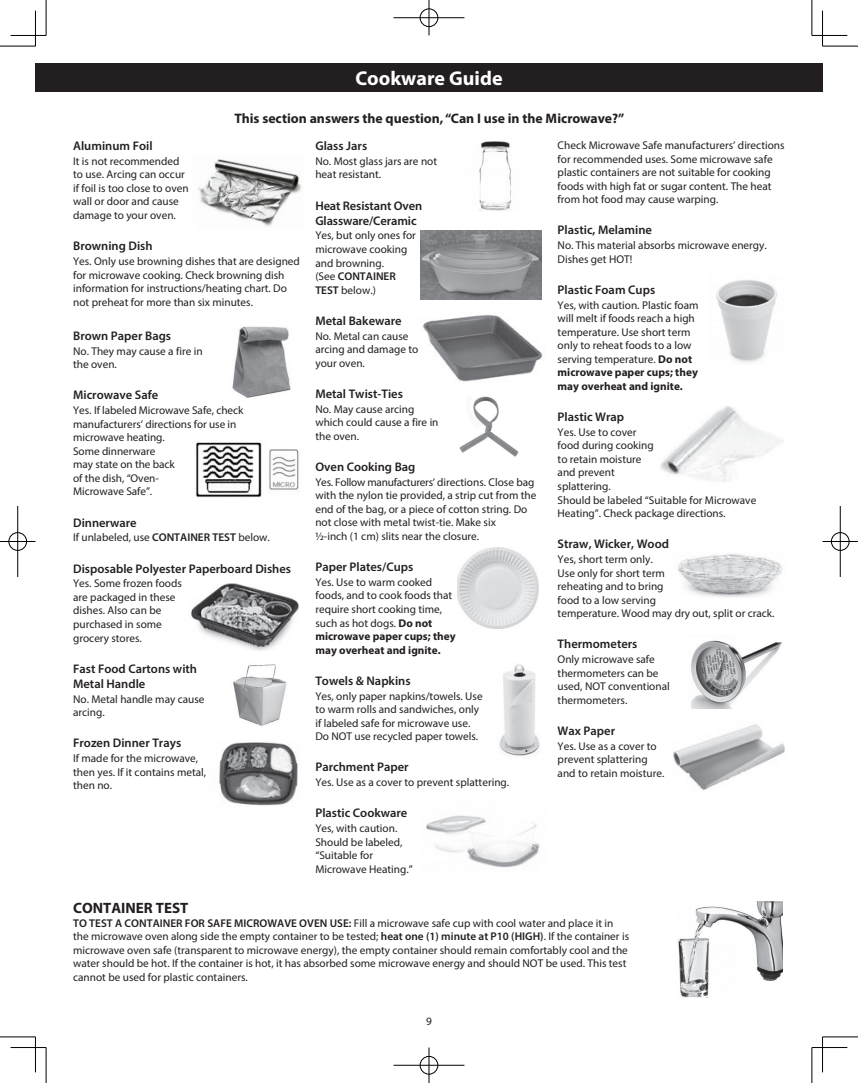
<style>
.page{position:relative;width:858px;height:1083px;background:#fff}
.page>*{position:absolute;margin:0;border:0;box-sizing:border-box;transform-origin:0 0}
.t1{font:700 20px "Myriad Pro";color:#fff}
.t2{font:700 15px "Myriad Pro";color:#231f20}
.t3{font:700 13.75px "Myriad Pro";color:#231f20}
.t4{font:600 12.5px/15px "Myriad Pro";color:#231f20}
.t5{font:11.25px/13.5px "Myriad Pro";color:#231f20}
.s1{font-weight:600}
.s2{font-weight:700}
</style>
<div class="page">
<div style="left:35px;top:63px;width:787px;height:28px;background:#231f20"></div>
<img style="left:198px;top:159px;width:104px;height:68px">
<img style="left:232px;top:326px;width:59px;height:72px">
<img style="left:499px;top:664px;width:41px;height:92px">
<img style="left:479px;top:141px;width:33px;height:70px">
<img style="left:233px;top:664px;width:54px;height:62px">
<img style="left:195px;top:442px;width:104px;height:56px">
<img style="left:191px;top:583px;width:108px;height:67px">
<img style="left:219px;top:742px;width:79px;height:64px">
<img style="left:420px;top:230px;width:121px;height:69px">
<img style="left:426px;top:815px;width:114px;height:53px">
<img style="left:660px;top:406px;width:123px;height:76px">
<img style="left:691px;top:640px;width:91px;height:68px">
<img style="left:673px;top:724px;width:112px;height:67px">
<img style="left:678px;top:554px;width:105px;height:43px">
<img style="left:423px;top:314px;width:120px;height:68px">
<img style="left:457px;top:547px;width:80px;height:81px">
<img style="left:678px;top:901px;width:104px;height:97px">
<img style="left:459px;top:396px;width:60px;height:61px">
<img style="left:716px;top:280px;width:61px;height:83px">
<hr style="left:0;top:46px;width:35px;height:1px;background:#000">
<hr style="left:822px;top:46px;width:35px;height:1px;background:#000">
<hr style="left:0;top:1036px;width:35px;height:1px;background:#000">
<hr style="left:822px;top:1036px;width:35px;height:1px;background:#000">
<hr style="left:46px;top:0;width:1px;height:35px;background:#000">
<hr style="left:46px;top:1047px;width:1px;height:35px;background:#000">
<hr style="left:811px;top:0;width:1px;height:35px;background:#000">
<hr style="left:811px;top:1047px;width:1px;height:35px;background:#000">
<hr style="left:11px;top:35px;width:35px;height:1px;background:#000">
<hr style="left:811px;top:35px;width:35px;height:1px;background:#000">
<hr style="left:11px;top:1046px;width:35px;height:1px;background:#000">
<hr style="left:811px;top:1046px;width:35px;height:1px;background:#000">
<hr style="left:35px;top:11px;width:1px;height:35px;background:#000">
<hr style="left:35px;top:1036px;width:1px;height:35px;background:#000">
<hr style="left:821px;top:11px;width:1px;height:35px;background:#000">
<hr style="left:821px;top:1036px;width:1px;height:35px;background:#000">
<div style="left:419px;top:8px;width:19px;height:19px;border:2px solid #fff;border-radius:50%"></div>
<hr style="left:393px;top:17px;width:71px;height:2px;background:#fff">
<div style="left:420px;top:9px;width:18px;height:18px;border:1px solid #000;border-radius:50%"></div>
<hr style="left:393px;top:18px;width:71px;height:1px;background:#000">
<hr style="left:428px;top:0;width:1px;height:35px;background:#000">
<div style="left:419px;top:1055px;width:19px;height:19px;border:2px solid #fff;border-radius:50%"></div>
<div style="left:420px;top:1055px;width:18px;height:18px;border:1px solid #000;border-radius:50%"></div>
<hr style="left:393px;top:1064px;width:71px;height:1px;background:#000">
<hr style="left:428px;top:1047px;width:1px;height:35px;background:#000">
<div style="left:8px;top:531px;width:19px;height:20px;border:2px solid #fff;border-radius:50%"></div>
<hr style="left:0;top:540px;width:35px;height:2px;background:#fff">
<hr style="left:17px;top:506px;width:2px;height:70px;background:#fff">
<div style="left:9px;top:532px;width:18px;height:18px;border:1px solid #000;border-radius:50%"></div>
<hr style="left:0;top:541px;width:35px;height:1px;background:#000">
<hr style="left:18px;top:506px;width:1px;height:70px;background:#000">
<div style="left:830px;top:531px;width:19px;height:20px;border:2px solid #fff;border-radius:50%"></div>
<hr style="left:822px;top:540px;width:35px;height:2px;background:#fff">
<div style="left:830px;top:532px;width:18px;height:18px;border:1px solid #000;border-radius:50%"></div>
<hr style="left:822px;top:541px;width:35px;height:1px;background:#000">
<hr style="left:839px;top:506px;width:1px;height:70px;background:#000">
<h1 class="t1" style="left:355px;top:65px;width:149px">Cookware Guide</h1>
<p class="t3" style="left:234px;top:110px;width:391px">This section answers the question, “Can I use in the Microwave?”</p>
<p class="t4" style="left:73px;top:138px;width:81px">Aluminum Foil</p>
<p class="t5" style="left:73px;top:154px;width:117px">It is not recommended to use. Arcing can occur if foil is too close to oven wall or door and cause damage to your oven.</p>
<p class="t4" style="left:73px;top:238px;width:81px">Browning Dish</p>
<p class="t5" style="left:73px;top:254px;width:228px">Yes. Only use browning dishes that are designed for microwave cooking. Check browning dish information for instructions/heating chart. Do not preheat for more than six minutes.</p>
<p class="t4" style="left:73px;top:327px;width:99px">Brown Paper Bags</p>
<p class="t5" style="left:73px;top:344px;width:131px">No. They may cause a fire in the oven.</p>
<p class="t4" style="left:73px;top:387px;width:87px">Microwave Safe</p>
<p class="t5" style="left:73px;top:403px;width:172px">Yes. If labeled Microwave Safe, check manufacturers’ directions for use in microwave heating.<br>Some dinnerware<br>may state on the back<br>of the dish, “Oven-<br>Microwave Safe”.</p>
<p class="t4" style="left:73px;top:514px;width:65px">Dinnerware</p>
<p class="t5" style="left:73px;top:530px;width:198px">If unlabeled, use <span class="s1">CONTAINER TEST</span> below.</p>
<p class="t4" style="left:73px;top:560px;width:219px">Disposable Polyester Paperboard Dishes</p>
<p class="t5" style="left:73px;top:576px;width:110px">Yes. Some frozen foods are packaged in these dishes. Also can be purchased in some grocery stores.</p>
<p class="t4" style="left:73px;top:660px;width:125px">Fast Food Cartons with<br>Metal Handle</p>
<p class="t5" style="left:73px;top:691px;width:133px">No. Metal handle may cause arcing.</p>
<p class="t4" style="left:73px;top:735px;width:110px">Frozen Dinner Trays</p>
<p class="t5" style="left:73px;top:751px;width:134px">If made for the microwave, then yes. If it contains metal, then no.</p>
<p class="t4" style="left:315px;top:138px;width:53px">Glass Jars</p>
<p class="t5" style="left:315px;top:154px;width:123px">No. Most glass jars are not heat resistant.</p>
<p class="t4" style="left:315px;top:197px;width:108px">Heat Resistant Oven<br>Glassware/Ceramic</p>
<p class="t5" style="left:315px;top:229px;width:102px">Yes, but only ones for microwave cooking and browning.<br>(See <span class="s1">CONTAINER<br>TEST</span> below.)</p>
<p class="t4" style="left:315px;top:312px;width:88px">Metal Bakeware</p>
<p class="t5" style="left:315px;top:329px;width:104px">No. Metal can cause arcing and damage to your oven.</p>
<p class="t4" style="left:315px;top:386px;width:89px">Metal Twist-Ties</p>
<p class="t5" style="left:315px;top:402px;width:125px">No. May cause arcing which could cause a fire in the oven.</p>
<p class="t4" style="left:315px;top:459px;width:101px">Oven Cooking Bag</p>
<p class="t5" style="left:315px;top:475px;width:222px">Yes. Follow manufacturers’ directions. Close bag with the nylon tie provided, a strip cut from the end of the bag, or a piece of cotton string. Do not close with metal twist-tie. Make six<br>½-inch (1 cm) slits near the closure.</p>
<p class="t4" style="left:315px;top:559px;width:99px">Paper Plates/Cups</p>
<p class="t5" style="left:315px;top:575px;width:142px">Yes. Use to warm cooked foods, and to cook foods that require short cooking time, such as hot dogs. <span class="s2">Do not microwave paper cups; they may overheat and ignite.</span></p>
<p class="t4" style="left:315px;top:672px;width:97px">Towels &amp; Napkins</p>
<p class="t5" style="left:315px;top:688px;width:169px">Yes, only paper napkins/towels. Use to warm rolls and sandwiches, only if labeled safe for microwave use.<br>Do NOT use recycled paper towels.</p>
<p class="t4" style="left:315px;top:759px;width:95px">Parchment Paper</p>
<p class="t5" style="left:315px;top:775px;width:195px">Yes. Use as a cover to prevent splattering.</p>
<p class="t4" style="left:315px;top:805px;width:93px">Plastic Cookware</p>
<p class="t5" style="left:315px;top:821px;width:99px">Yes, with caution.<br>Should be labeled, “Suitable for<br>Microwave Heating.”</p>
<p class="t5" style="left:557px;top:138px;width:228px">Check Microwave Safe manufacturers’ directions for recommended uses. Some microwave safe plastic containers are not suitable for cooking foods with high fat or sugar content. The heat from hot food may cause warping.</p>
<p class="t4" style="left:557px;top:222px;width:96px">Plastic, Melamine</p>
<p class="t5" style="left:557px;top:238px;width:211px">No. This material absorbs microwave energy.<br>Dishes get HOT!</p>
<p class="t4" style="left:557px;top:282px;width:99px">Plastic Foam Cups</p>
<p class="t5" style="left:557px;top:298px;width:142px">Yes, with caution. Plastic foam will melt if foods reach a high temperature. Use short term only to reheat foods to a low serving temperature. <span class="s2">Do not microwave paper cups; they may overheat and ignite.</span></p>
<p class="t4" style="left:557px;top:409px;width:68px">Plastic Wrap</p>
<p class="t5" style="left:557px;top:425px;width:200px">Yes. Use to cover<br>food during cooking<br>to retain moisture<br>and prevent<br>splattering.<br>Should be labeled “Suitable for Microwave<br>Heating”. Check package directions.</p>
<p class="t4" style="left:557px;top:536px;width:113px">Straw, Wicker, Wood</p>
<p class="t5" style="left:557px;top:552px;width:218px">Yes, short term only.<br>Use only for short term<br>reheating and to bring<br>food to a low serving<br>temperature. Wood may dry out, split or crack.</p>
<p class="t4" style="left:557px;top:636px;width:81px">Thermometers</p>
<p class="t5" style="left:557px;top:652px;width:114px">Only microwave safe thermometers can be used, NOT conventional thermometers.</p>
<p class="t4" style="left:557px;top:722px;width:59px">Wax Paper</p>
<p class="t5" style="left:557px;top:739px;width:108px">Yes. Use as a cover to prevent splattering and to retain moisture.</p>
<h2 class="t2" style="left:73px;top:897px;width:117px">CONTAINER TEST</h2>
<p class="t5" style="left:73px;top:915px;width:557px"><span class="s1">TO TEST A CONTAINER FOR SAFE MICROWAVE OVEN USE:</span> Fill a microwave safe cup with cool water and place it in the microwave oven along side the empty container to be tested; <span class="s1">heat one (1) minute at P10 (HIGH)</span>. If the container is microwave oven safe (transparent to microwave energy), the empty container should remain comfortably cool and the water should be hot. If the container is hot, it has absorbed some microwave energy and should NOT be used. This test cannot be used for plastic containers.</p>
<p class="t5" style="left:426px;top:1014px;width:7px">9</p>
</div>
